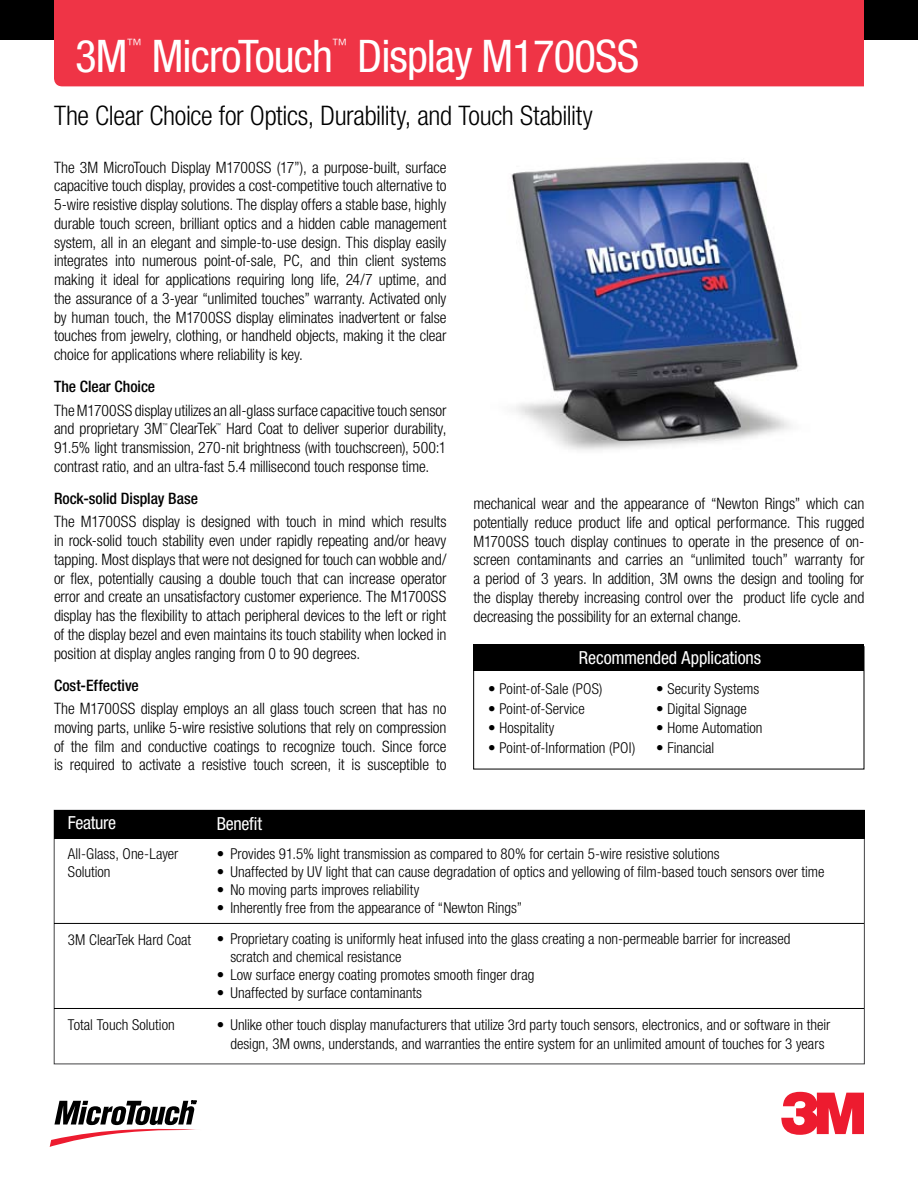
<style>
.page{position:relative;width:918px;height:1188px;background:#fff}
.page>*{position:absolute;margin:0;border:0;box-sizing:border-box;transform-origin:0 0}
.t1{font:condensed 45px "Helvetica Neue LT Std";letter-spacing:-.02em;color:#fff}
.t2{font:300 condensed 27px "Helvetica Neue LT Std";letter-spacing:-.015em;color:#000}
.t3{font:condensed 18px "Helvetica Neue LT Std";letter-spacing:-.01em;color:#fff}
.t4{font:300 condensed 15.75px/18.8px "Helvetica Neue LT Std";letter-spacing:-.005em;color:#000;text-align:justify}
.t5{font:500 condensed 15.75px "Helvetica Neue LT Std";color:#000}
.t6{font:300 condensed 15.75px "Helvetica Neue LT Std";color:#fff}
.t7{font:300 condensed 15px/18px "Helvetica Neue LT Std";color:#000}
.t8{font:300 condensed 5.55px "Helvetica Neue LT Std";color:#000}
</style>
<div class="page">
<svg style="left:781px;top:1092px;width:83px;height:43px"></svg>
<div style="left:0;top:0;width:54px;height:40px;background:#000"></div>
<img style="left:511px;top:162px;width:288px;height:288px">
<div style="left:864px;top:0;width:54px;height:40px;background:#000"></div>
<div style="left:54px;top:810px;width:810px;height:28px;background:#000"></div>
<hr style="left:54px;top:923px;width:810px;height:1px;background:#000">
<hr style="left:54px;top:1008px;width:810px;height:1px;background:#000">
<div style="left:473px;top:645px;width:391px;height:26px;background:#000"></div>
<div style="left:473px;top:646px;width:391px;height:123px;border:1px solid #000"></div>
<svg style="left:50px;top:1101px;width:147px;height:46px"></svg>
<div style="left:54px;top:0;width:810px;height:86px;background:#ef3446"></div>
<h1 class="t1" style="left:75px;top:30px;width:54px">3M</h1>
<p class="t6" style="left:127px;top:36px;width:17px">™</p>
<h1 class="t1" style="left:152px;top:30px;width:183px">MicroTouch</h1>
<p class="t6" style="left:332px;top:36px;width:17px">™</p>
<h1 class="t1" style="left:357px;top:30px;width:284px">Display M1700SS</h1>
<h2 class="t2" style="left:54px;top:100px;width:540px">The Clear Choice for Optics, Durability, and Touch Stability</h2>
<p class="t4" style="left:54px;top:158px;width:394px">The 3M MicroTouch Display M1700SS (17”), a purpose-built, surface capacitive touch display, provides a cost-competitive touch alternative to 5-wire resistive display solutions. The display offers a stable base, highly durable touch screen, brilliant optics and a hidden cable management system, all in an elegant and simple-to-use design. This display easily integrates into numerous point-of-sale, PC, and thin client systems making it ideal for applications requiring long life, 24/7 uptime, and the assurance of a 3-year “unlimited touches” warranty. Activated only by human touch, the M1700SS display eliminates inadvertent or false touches from jewelry, clothing, or handheld objects, making it the clear choice for applications where reliability is key.</p>
<p class="t5" style="left:54px;top:377px;width:103px">The Clear Choice</p>
<p class="t4" style="left:54px;top:400px;width:394px">The M1700SS display utilizes an all-glass surface capacitive touch sensor and proprietary 3M</p>
<p class="t4" style="left:54px;top:419px;width:394px;text-indent:172px">Hard Coat to deliver superior durability, 91.5% light transmission, 270-nit brightness (with touchscreen), 500:1 contrast ratio, and an ultra-fast 5.4 millisecond touch response time.</p>
<p class="t5" style="left:54px;top:489px;width:146px">Rock-solid Display Base</p>
<p class="t4" style="left:54px;top:512px;width:394px">The M1700SS display is designed with touch in mind which results in rock-solid touch stability even under rapidly repeating and/or heavy tapping. Most displays that were not designed for touch can wobble and/ or flex, potentially causing a double touch that can increase operator error and create an unsatisfactory customer experience. The M1700SS display has the flexibility to attach peripheral devices to the left or right of the display bezel and even maintains its touch stability when locked in position at display angles ranging from 0 to 90 degrees.</p>
<p class="t5" style="left:54px;top:676px;width:86px">Cost-Effective</p>
<p class="t4" style="left:54px;top:699px;width:394px">The M1700SS display employs an all glass touch screen that has no moving parts, unlike 5-wire resistive solutions that rely on compression of the film and conductive coatings to recognize touch. Since force is required to activate a resistive touch screen, it is susceptible to</p>
<p class="t8" style="left:163px;top:422px;width:7px">™</p>
<p class="t4" style="left:170px;top:419px;width:48px">ClearTek</p>
<p class="t8" style="left:216px;top:422px;width:7px">™</p>
<p class="t4" style="left:473px;top:494px;width:393px">mechanical wear and the appearance of “Newton Rings” which can potentially reduce product life and optical performance. This rugged M1700SS touch display continues to operate in the presence of on&shy;screen contaminants and carries an “unlimited touch” warranty for a period of 3 years. In addition, 3M owns the design and tooling for the display thereby increasing control over the product life cycle and decreasing the possibility for an external change.</p>
<p class="t3" style="left:579px;top:647px;width:184px">Recommended Applications</p>
<p class="t7" style="left:488px;top:680px;width:116px">• Point-of-Sale (POS)</p>
<p class="t7" style="left:656px;top:680px;width:104px">• Security Systems</p>
<p class="t7" style="left:488px;top:699px;width:98px">• Point-of-Service</p>
<p class="t7" style="left:656px;top:699px;width:92px">• Digital Signage</p>
<p class="t7" style="left:488px;top:719px;width:68px">• Hospitality</p>
<p class="t7" style="left:656px;top:719px;width:108px">• Home Automation</p>
<p class="t7" style="left:488px;top:738px;width:149px">• Point-of-Information (POI)</p>
<p class="t7" style="left:656px;top:738px;width:59px">• Financial</p>
<p class="t3" style="left:68px;top:813px;width:50px">Feature</p>
<p class="t7" style="left:68px;top:845px;width:112px">All-Glass, One-Layer<br>Solution</p>
<p class="t7" style="left:68px;top:931px;width:125px">3M ClearTek Hard Coat</p>
<p class="t7" style="left:68px;top:1016px;width:108px">Total Touch Solution</p>
<p class="t3" style="left:217px;top:814px;width:47px">Benefit</p>
<p class="t7" style="left:217px;top:844px;width:504px">• Provides 91.5% light transmission as compared to 80% for certain 5-wire resistive solutions</p>
<p class="t7" style="left:217px;top:862px;width:609px">• Unaffected by UV light that can cause degradation of optics and yellowing of film-based touch sensors over time</p>
<p class="t7" style="left:217px;top:880px;width:204px">• No moving parts improves reliability</p>
<p class="t7" style="left:217px;top:898px;width:307px">• Inherently free from the appearance of “Newton Rings”</p>
<p class="t7" style="left:230px;top:930px;width:562px;text-indent:-14px">• Proprietary coating is uniformly heat infused into the glass creating a non-permeable barrier for increased scratch and chemical resistance</p>
<p class="t7" style="left:217px;top:966px;width:319px">• Low surface energy coating promotes smooth finger drag</p>
<p class="t7" style="left:217px;top:984px;width:207px">• Unaffected by surface contaminants</p>
<p class="t7" style="left:217px;top:1015px;width:615px;line-height:18.8px;text-align:center">• Unlike other touch display manufacturers that utilize 3rd party touch sensors, electronics, and or software in their design, 3M owns, understands, and warranties the entire system for an unlimited amount of touches for 3 years</p>
</div>
